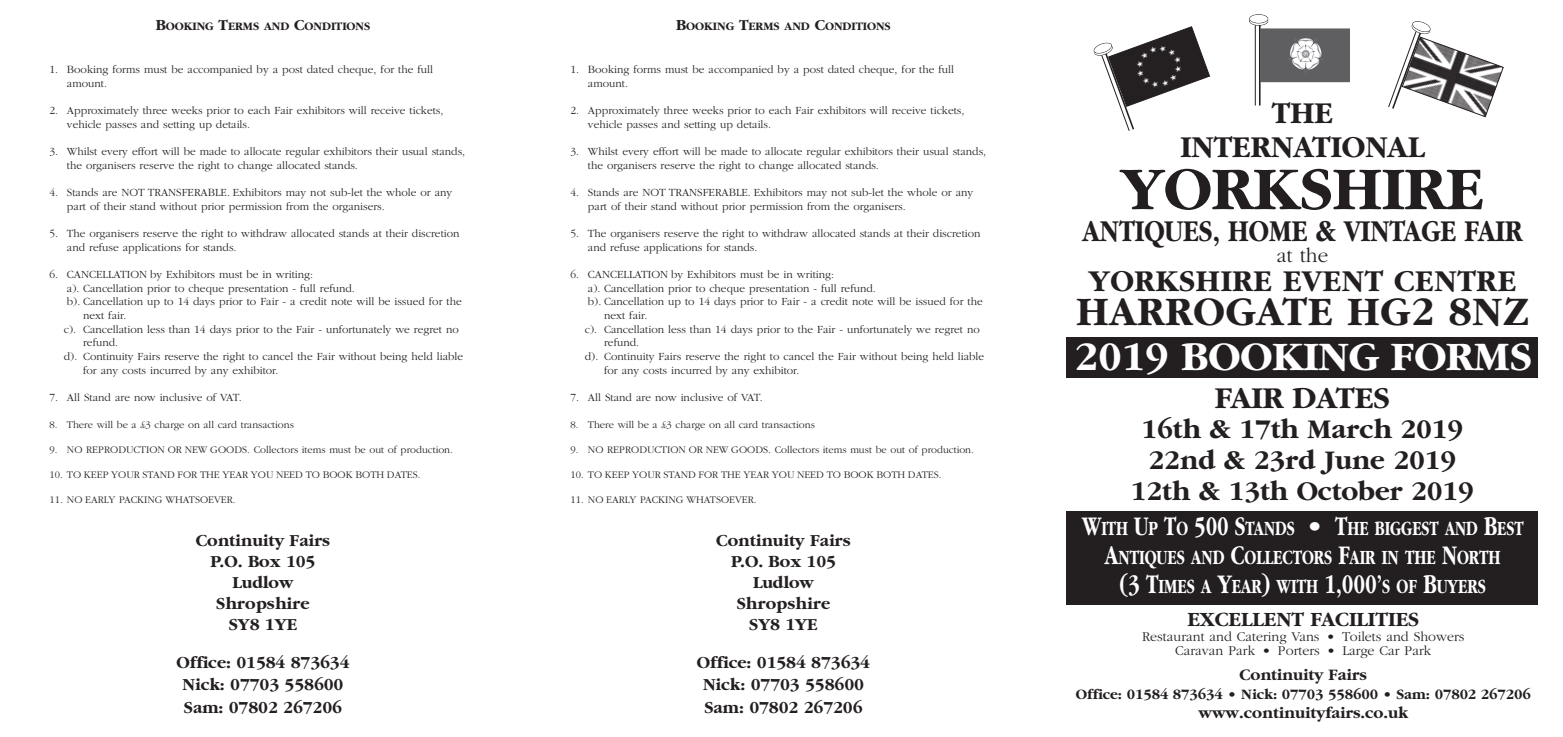
<style>
.page{position:relative;width:1563px;height:737px;background:#fff}
.page>*{position:absolute;margin:0;border:0;box-sizing:border-box;transform-origin:0 0}
.t1{font:700 63px "Garamond";color:#231f20}
.t2{font:700 42px "Garamond";color:#fff}
.t3{font:700 42px "Garamond";letter-spacing:.02em;color:#231f20}
.t4{font:700 31.5px/34.1px "Garamond";color:#231f20;text-align:center}
.t5{font:700 31.5px "Garamond";color:#231f20;scale:.84 1}
.t6{font:700 31.5px "Garamond";letter-spacing:.02em;color:#231f20}
.t7{font:700 28px/30.6px "Garamond";color:#231f20;text-align:center}
.t8{font:700 21px/28.9px "Garamond";color:#fff;text-align:center;scale:.73 1}
.t9{font:700 21px "Garamond";color:#231f20}
.t10{font:300 21px "Garamond";color:#231f20}
.t11{font:700 17.5px/21px "Garamond";color:#231f20;text-align:center}
.t12{font:700 16.62px "Garamond";color:#231f20}
.t13{font:700 14.88px "Garamond";color:#231f20}
.t14{font:300 14px/14px "Garamond";color:#231f20;text-align:center}
.t15{font:700 11.81px "Garamond";color:#231f20}
.t16{font:300 11.38px/13.7px "Garamond";color:#231f20}
.t17{font:300 10.5px "Garamond";color:#231f20}
.s1{font-size:15.75px}
.s2{color:#fff}
.s3{font-size:28px}
</style>
<div class="page">
<div style="left:1067px;top:337px;width:471px;height:41px;background:#231f20"></div>
<div style="left:1067px;top:510px;width:471px;height:94px;background:#231f20"></div>
<svg style="left:1388px;top:21px;width:115px;height:96px"></svg>
<svg style="left:1093px;top:26px;width:117px;height:105px"></svg>
<img style="left:1261px;top:29px;width:88px;height:52px">
<svg style="left:1249px;top:17px;width:19px;height:8px"></svg>
<div style="left:1249px;top:16px;width:19px;height:10px;border:1px solid #231f20;border-radius:50%"></div>
<div style="left:1249px;top:14px;width:19px;height:9px;background:#fff;border-radius:50%"></div>
<div style="left:1249px;top:14px;width:19px;height:9px;border:1px solid #231f20;border-radius:50%"></div>
<hr style="left:1255px;top:25px;width:1px;height:80px;background:#231f20">
<hr style="left:1259px;top:25px;width:1px;height:80px;background:#231f20">
<p class="t15" style="left:156px;top:19px;width:216px"><span class="s1">B</span>OOKING <span class="s1">T</span>ERMS AND <span class="s1">C</span>ONDITIONS</p>
<p class="t16" style="left:67px;top:63px;width:368px;text-indent:-17px">1. Booking forms must be accompanied by a post dated cheque, for the full amount.</p>
<p class="t16" style="left:67px;top:104px;width:378px;text-indent:-17px">2. Approximately three weeks prior to each Fair exhibitors will receive tickets, vehicle passes and setting up details.</p>
<p class="t16" style="left:67px;top:144px;width:400px;text-indent:-17px">3. Whilst every effort will be made to allocate regular exhibitors their usual stands, the organisers reserve the right to change allocated stands.</p>
<p class="t16" style="left:67px;top:185px;width:387px;text-indent:-17px">4. Stands are NOT TRANSFERABLE. Exhibitors may not sub-let the whole or any part of their stand without prior permission from the organisers.</p>
<p class="t16" style="left:67px;top:226px;width:394px;text-indent:-17px">5. The organisers reserve the right to withdraw allocated stands at their discretion and refuse applications for stands.</p>
<p class="t16" style="left:50px;top:267px;width:265px">6. CANCELLATION by Exhibitors must be in writing:</p>
<p class="t16" style="left:67px;top:281px;width:289px">a). Cancellation prior to cheque presentation - full refund.</p>
<p class="t16" style="left:67px;top:295px;width:396px">b). Cancellation up to 14 days prior to Fair - a credit note will be issued for the</p>
<p class="t16" style="left:83px;top:308px;width:45px">next fair.</p>
<p class="t16" style="left:83px;top:322px;width:377px;text-indent:-33px"><span class="s2">6.</span> c). Cancellation less than 14 days prior to the Fair - unfortunately we regret no refund.</p>
<p class="t16" style="left:83px;top:349px;width:382px;text-indent:-33px"><span class="s2">6.</span> d). Continuity Fairs reserve the right to cancel the Fair without being held liable for any costs incurred by any exhibitor.</p>
<p class="t16" style="left:50px;top:390px;width:194px">7. All Stand are now inclusive of VAT.</p>
<p class="t17" style="left:50px;top:418px;width:246px">8. There will be a £3 charge on all card transactions</p>
<p class="t17" style="left:50px;top:443px;width:405px">9. NO REPRODUCTION OR NEW GOODS. Collectors items must be out of production.</p>
<p class="t17" style="left:50px;top:468px;width:372px">10. TO KEEP YOUR STAND FOR THE YEAR YOU NEED TO BOOK BOTH DATES.</p>
<p class="t17" style="left:50px;top:493px;width:187px">11. NO EARLY PACKING WHATSOEVER.</p>
<h3 class="t11" style="left:196px;top:529px;width:136px">Continuity Fairs<br>P.O. Box 105<br>Ludlow<br>Shropshire<br>SY8 1YE</h3>
<h3 class="t11" style="left:176px;top:650px;width:175px;line-height:22.8px">Office: 01584 873634<br>Nick: 07703 558600<br>Sam: 07802 267206</h3>
<p class="t15" style="left:676px;top:19px;width:216px"><span class="s1">B</span>OOKING <span class="s1">T</span>ERMS AND <span class="s1">C</span>ONDITIONS</p>
<p class="t16" style="left:588px;top:63px;width:368px;text-indent:-17px">1. Booking forms must be accompanied by a post dated cheque, for the full amount.</p>
<p class="t16" style="left:588px;top:104px;width:378px;text-indent:-17px">2. Approximately three weeks prior to each Fair exhibitors will receive tickets, vehicle passes and setting up details.</p>
<p class="t16" style="left:588px;top:144px;width:400px;text-indent:-17px">3. Whilst every effort will be made to allocate regular exhibitors their usual stands, the organisers reserve the right to change allocated stands.</p>
<p class="t16" style="left:588px;top:185px;width:387px;text-indent:-17px">4. Stands are NOT TRANSFERABLE. Exhibitors may not sub-let the whole or any part of their stand without prior permission from the organisers.</p>
<p class="t16" style="left:588px;top:226px;width:394px;text-indent:-17px">5. The organisers reserve the right to withdraw allocated stands at their discretion and refuse applications for stands.</p>
<p class="t16" style="left:570px;top:267px;width:265px">6. CANCELLATION by Exhibitors must be in writing:</p>
<p class="t16" style="left:588px;top:281px;width:289px">a). Cancellation prior to cheque presentation - full refund.</p>
<p class="t16" style="left:588px;top:295px;width:396px">b). Cancellation up to 14 days prior to Fair - a credit note will be issued for the</p>
<p class="t16" style="left:604px;top:308px;width:45px">next fair.</p>
<p class="t16" style="left:604px;top:322px;width:377px;text-indent:-33px"><span class="s2">6.</span> c). Cancellation less than 14 days prior to the Fair - unfortunately we regret no refund.</p>
<p class="t16" style="left:604px;top:349px;width:382px;text-indent:-33px"><span class="s2">6.</span> d). Continuity Fairs reserve the right to cancel the Fair without being held liable for any costs incurred by any exhibitor.</p>
<p class="t16" style="left:570px;top:390px;width:194px">7. All Stand are now inclusive of VAT.</p>
<p class="t17" style="left:570px;top:418px;width:246px">8. There will be a £3 charge on all card transactions</p>
<p class="t17" style="left:570px;top:443px;width:405px">9. NO REPRODUCTION OR NEW GOODS. Collectors items must be out of production.</p>
<p class="t17" style="left:570px;top:468px;width:372px">10. TO KEEP YOUR STAND FOR THE YEAR YOU NEED TO BOOK BOTH DATES.</p>
<p class="t17" style="left:570px;top:493px;width:187px">11. NO EARLY PACKING WHATSOEVER.</p>
<h3 class="t11" style="left:716px;top:529px;width:136px">Continuity Fairs<br>P.O. Box 105<br>Ludlow<br>Shropshire<br>SY8 1YE</h3>
<h3 class="t11" style="left:697px;top:650px;width:175px;line-height:22.8px">Office: 01584 873634<br>Nick: 07703 558600<br>Sam: 07802 267206</h3>
<h3 class="t4" style="left:1180px;top:95px;width:246px">THE<br>INTERNATIONAL</h3>
<h1 class="t1" style="left:1121px;top:150px;width:364px">YORKSHIRE</h1>
<h3 class="t5" style="left:1082px;top:211px;width:525px">ANTIQUES, HOME &amp; VINTAGE FAIR</h3>
<h3 class="t10" style="left:1276px;top:242px;width:53px">at the</h3>
<h3 class="t6" style="left:1089px;top:262px;width:429px">YORKSHIRE EVENT CENTRE</h3>
<h2 class="t3" style="left:1076px;top:286px;width:454px">HARROGATE HG2 8NZ</h2>
<h2 class="t2" style="left:1074px;top:331px;width:459px">2019 BOOKING FORMS</h2>
<h3 class="t4" style="left:1214px;top:380px;width:177px">FAIR DATES</h3>
<h3 class="t7" style="left:1131px;top:413px;width:344px">16th &amp; 17th March 2019<br>22nd &amp; 23rd June 2019<br>12th &amp; 13th October 2019</h3>
<h3 class="t8" style="left:1082px;top:513px;width:606px"><span class="s3">W</span>ITH <span class="s3">U</span>P <span class="s3">T</span>O <span class="s3">500 S</span>TANDS <span class="s3">• T</span>HE BIGGEST AND <span class="s3">B</span>EST<br><span class="s3">A</span>NTIQUES AND <span class="s3">C</span>OLLECTORS <span class="s3">F</span>AIR IN THE <span class="s3">N</span>ORTH<br><span class="s3">(3 T</span>IMES A <span class="s3">Y</span>EAR<span class="s3">)</span> WITH <span class="s3">1,000’</span>S OF <span class="s3">B</span>UYERS</h3>
<h3 class="t9" style="left:1187px;top:606px;width:233px">EXCELLENT FACILITIES</h3>
<p class="t14" style="left:1142px;top:629px;width:324px">Restaurant and Catering Vans • Toilets and Showers<br>Caravan Park • Porters • Large Car Park</p>
<h3 class="t12" style="left:1239px;top:664px;width:129px">Continuity Fairs</h3>
<h3 class="t13" style="left:1075px;top:685px;width:457px">Office: 01584 873634 • Nick: 07703 558600 • Sam: 07802 267206</h3>
<h3 class="t12" style="left:1198px;top:702px;width:211px">www.continuityfairs.co.uk</h3>
</div>
